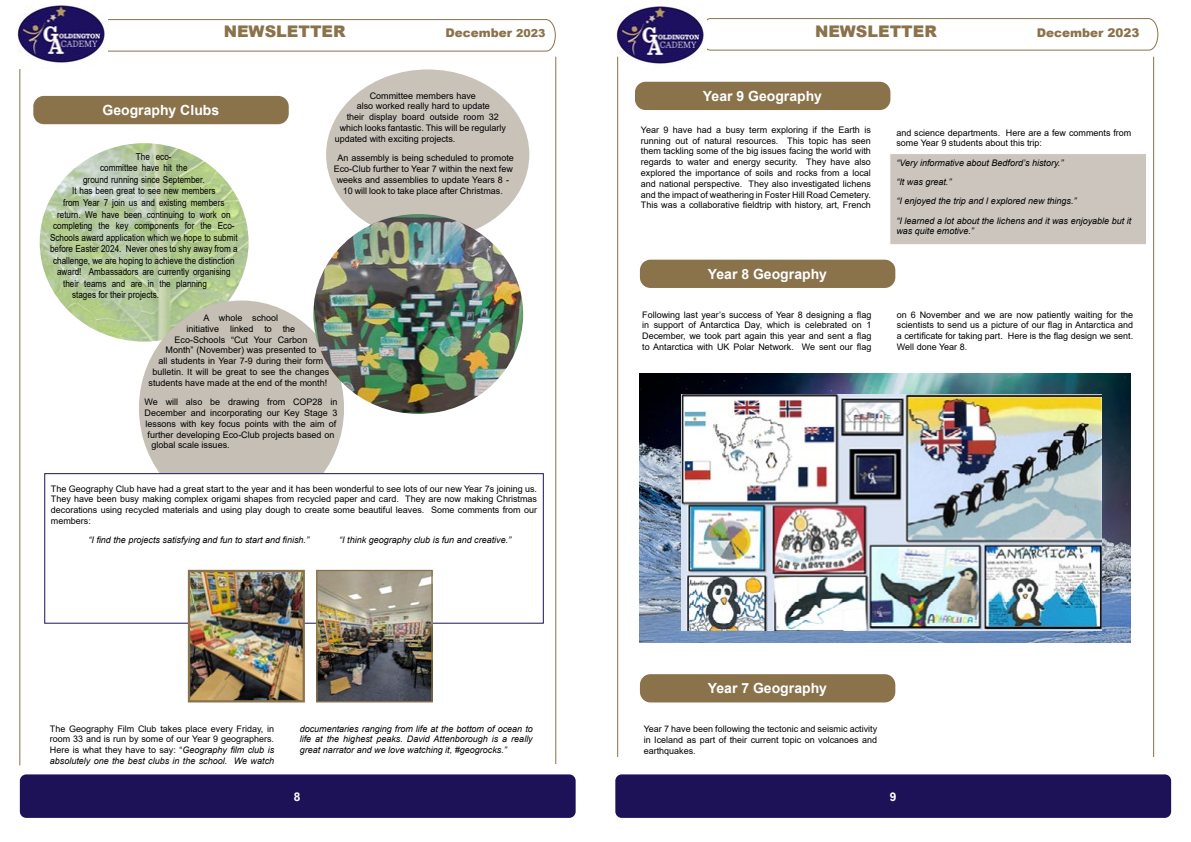
<style>
.page{position:relative;width:1191px;height:842px;background:#fff}
.page>*{position:absolute;margin:0;border:0;box-sizing:border-box;transform-origin:0 0}
.t1{font:900 16px "Arial";color:#8a724b}
.t2{font:700 14px "Arial";color:#fff}
.t3{font:900 12px "Arial";color:#8a724b}
.t4{font:700 12px "Arial";color:#fff}
.t5{font:9.6px "Arial";color:#000;scale:.85 1}
.t6{font:9px/10.8px "Arial";color:#000;text-align:justify}
.t7{font:italic 9px/19.3px "Arial";color:#000;text-align:justify}
.s1{font-size:11px}
.s2{font-style:italic}
</style>
<div class="page">
<div style="left:20px;top:774px;width:555px;height:44px;background:#1d1157;border-radius:6px"></div>
<div style="left:615px;top:774px;width:556px;height:44px;background:#1d1157;border-radius:6px"></div>
<svg style="left:108px;top:19px;width:448px;height:33px"></svg>
<svg style="left:707px;top:18px;width:451px;height:33px"></svg>
<img style="left:617px;top:7px;width:87px;height:63px">
<hr style="left:617px;top:57px;width:1px;height:700px;background:#8a724b">
<hr style="left:555px;top:57px;width:1px;height:707px;background:#8a724b">
<hr style="left:1153px;top:57px;width:1px;height:700px;background:#8a724b">
<hr style="left:19px;top:57px;width:1px;height:708px;background:#8a724b">
<img style="left:18px;top:6px;width:87px;height:63px">
<div style="left:889px;top:153px;width:258px;height:92px;background:#cbc5bd;border:1px solid #fff"></div>
<div style="left:640px;top:260px;width:255px;height:28px;background:#8a724b;border-radius:11px"></div>
<div style="left:640px;top:674px;width:255px;height:28px;background:#8a724b;border-radius:11px"></div>
<div style="left:635px;top:82px;width:255px;height:28px;background:#8a724b;border-radius:11px"></div>
<div style="left:326px;top:69px;width:203px;height:171px;background:#c8c2b9;border-radius:50%"></div>
<div style="left:33px;top:96px;width:256px;height:28px;background:#8a724b;border-radius:11px"></div>
<img style="left:40px;top:143px;width:209px;height:199px">
<div style="left:139px;top:300px;width:205px;height:216px;background:#c5bfb5;border-radius:50%"></div>
<div style="left:45px;top:474px;width:498px;height:149px;background:#fff"></div>
<div style="left:44px;top:473px;width:500px;height:151px;border:1px solid #1d1157"></div>
<img style="left:640px;top:373px;width:490px;height:270px">
<img style="left:681px;top:395px;width:420px;height:235px">
<img style="left:313px;top:214px;width:210px;height:200px">
<img style="left:191px;top:573px;width:111px;height:126px">
<div style="left:188px;top:570px;width:117px;height:132px;border:2px solid #8a724b"></div>
<img style="left:318px;top:572px;width:113px;height:128px">
<div style="left:316px;top:570px;width:117px;height:132px;border:1px solid #8a724b"></div>
<h1 class="t1" style="left:224px;top:20px;width:123px">NEWSLETTER</h1>
<h3 class="t3" style="left:445px;top:24px;width:101px">December <span class="s1">2023</span></h3>
<h1 class="t1" style="left:815px;top:20px;width:123px">NEWSLETTER</h1>
<h3 class="t3" style="left:1036px;top:24px;width:104px">December 2023</h3>
<p class="t6" style="left:370px;top:90px;width:108px">Committee members have</p>
<h2 class="t2" style="left:703px;top:86px;width:121px">Year 9 Geography</h2>
<p class="t6" style="left:357px;top:101px;width:135px">also worked really hard to update</p>
<p class="t6" style="left:347px;top:112px;width:154px">their display board outside room 32</p>
<p class="t6" style="left:340px;top:122px;width:168px">which looks fantastic. This will be regularly</p>
<p class="t6" style="left:335px;top:133px;width:122px">updated with exciting projects.</p>
<p class="t6" style="left:334px;top:152px;width:182px;text-align:center">An assembly is being scheduled to promote Eco-Club further to Year 7 within the next few weeks and assemblies to update Years 8 - 10 will look to take place after Christmas.</p>
<h2 class="t2" style="left:102px;top:100px;width:118px">Geography Clubs</h2>
<p class="t5" style="left:136px;top:150px;width:43px">The eco-</p>
<p class="t5" style="left:100px;top:161px;width:104px">committee have hit the</p>
<p class="t5" style="left:83px;top:173px;width:144px">ground running since September.</p>
<p class="t5" style="left:72px;top:184px;width:170px">It has been great to see new members</p>
<p class="t5" style="left:63px;top:196px;width:191px">from Year 7 join us and existing members</p>
<p class="t5" style="left:57px;top:207px;width:206px">return. We have been continuing to work on</p>
<p class="t5" style="left:53px;top:219px;width:215px">completing the key components for the Eco-</p>
<p class="t5" style="left:50px;top:230px;width:222px">Schools award application which we hope to submit</p>
<p class="t5" style="left:50px;top:242px;width:222px">before Easter 2024. Never ones to shy away from a</p>
<p class="t5" style="left:53px;top:253px;width:215px">challenge, we are hoping to achieve the distinction</p>
<p class="t5" style="left:57px;top:265px;width:206px">award! Ambassadors are currently organising</p>
<p class="t5" style="left:63px;top:277px;width:171px">their teams and are in the planning</p>
<p class="t5" style="left:72px;top:288px;width:104px">stages for their projects.</p>
<p class="t6" style="left:149px;top:312px;width:182px;text-align:center">A whole school<br>initiative linked to the<br>Eco-Schools “Cut Your Carbon<br>Month” (November) was presented to<br>all students in Year 7-9 during their form bulletin. It will be great to see the changes students have made at the end of the month!</p>
<p class="t6" style="left:145px;top:396px;width:194px">We will also be drawing from COP28 in</p>
<p class="t6" style="left:145px;top:407px;width:194px">December and incorporating our Key Stage 3</p>
<p class="t6" style="left:146px;top:418px;width:192px">lessons with key focus points with the aim of</p>
<p class="t6" style="left:148px;top:429px;width:188px">further developing Eco-Club projects based on</p>
<p class="t6" style="left:152px;top:440px;width:80px">global scale issues.</p>
<p class="t6" style="left:51px;top:483px;width:488px">The Geography Club have had a great start to the year and it has been wonderful to see lots of our new Year 7s joining us.<br>They have been busy making complex origami shapes from recycled paper and card. They are now making Christmas decorations using recycled materials and using play dough to create some beautiful leaves. Some comments from our members:</p>
<p class="t7" style="left:88px;top:530px;width:222px">“I find the projects satisfying and fun to start and finish.”</p>
<p class="t7" style="left:339px;top:530px;width:174px">“I think geography club is fun and creative.”</p>
<p class="t6" style="left:641px;top:124px;width:231px">Year 9 have had a busy term exploring if the Earth is running out of natural resources. This topic has seen them tackling some of the big issues facing the world with regards to water and energy security. They have also explored the importance of soils and rocks from a local and national perspective. They also investigated lichens and the impact of weathering in Foster Hill Road Cemetery.<br>This was a collaborative fieldtrip with history, art, French</p>
<p class="t6" style="left:896px;top:127px;width:236px">and science departments. Here are a few comments from some Year 9 students about this trip:</p>
<p class="t7" style="left:896px;top:153px;width:236px;text-align:left">“Very informative about Bedford’s history.”<br>“It was great.”<br>“I enjoyed the trip and I explored new things.”<br>“I learned a lot about the lichens and it was enjoyable but it</p>
<p class="t7" style="left:896px;top:222px;width:79px">was quite emotive.”</p>
<h2 class="t2" style="left:708px;top:264px;width:121px">Year 8 Geography</h2>
<p class="t6" style="left:642px;top:309px;width:230px">Following last year’s success of Year 8 designing a flag in support of Antarctica Day, which is celebrated on 1<br>December, we took part again this year and sent a flag to Antarctica with UK Polar Network. We sent our flag</p>
<p class="t6" style="left:897px;top:309px;width:238px">on 6 November and we are now patiently waiting for the scientists to send us a picture of our flag in Antarctica and a certificate for taking part. Here is the flag design we sent.<br>Well done Year 8.</p>
<p class="t6" style="left:50px;top:723px;width:226px">The Geography Film Club takes place every Friday, in room 33 and is run by some of our Year 9 geographers.<br>Here is what they have to say: “<span class="s2">Geography film club is absolutely one the best clubs in the school. We watch</span></p>
<p class="t7" style="left:300px;top:723px;width:235px;line-height:10.8px">documentaries ranging from life at the bottom of ocean to life at the highest peaks. David Attenborough is a really great narrator and we love watching it, #geogrocks.”</p>
<h3 class="t4" style="left:294px;top:788px;width:8px">8</h3>
<h2 class="t2" style="left:708px;top:679px;width:121px">Year 7 Geography</h2>
<p class="t6" style="left:643px;top:724px;width:235px">Year 7 have been following the tectonic and seismic activity in Iceland as part of their current topic on volcanoes and earthquakes.</p>
<h3 class="t4" style="left:890px;top:788px;width:8px">9</h3>
</div>
